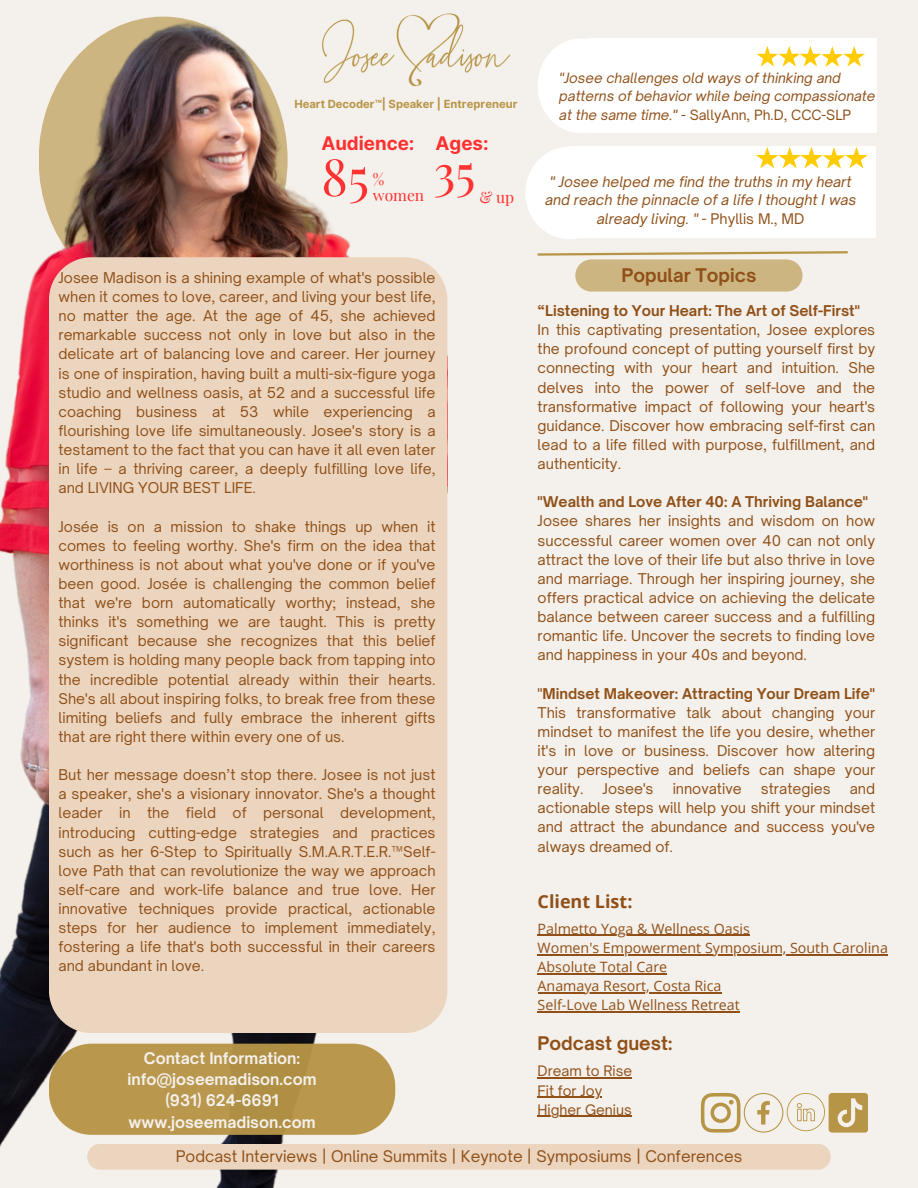
<style>
.page{position:relative;width:918px;height:1188px;background:#f4f0eb}
.page>*{position:absolute;margin:0;border:0;box-sizing:border-box;transform-origin:0 0}
.t1{font:51.15px "Playfair Display";color:#ff3131}
.t2{font:48.15px "Playfair Display";color:#ff3131}
.t3{font:700 18.75px "Inter";color:#ff3131}
.t4{font:700 18px "Open Sauce One";color:#905018}
.t5{font:700 18px "Open Sans";color:#905018}
.t6{font:15.6px "Playfair Display";color:#ff3131}
.t7{font:15.45px "Open Sauce One";color:#905018}
.t8{font:700 15.3px "Open Sauce One";color:#f4f0eb}
.t9{font:14.25px/19.2px "Open Sauce One";color:#905018;text-align:justify}
.t10{font:14.25px "Open Sans";color:#905018}
.t11{font:700 14.25px "Open Sauce One";color:#905018}
.t12{font:italic 13.95px/18.8px "Open Sauce One";color:#905018;text-align:center}
.t13{font:13.8px "Open Sauce One";color:#905018}
.t14{font:italic 13.5px/18.8px "Open Sauce One";color:#905018}
.t15{font:700 11.25px "Inter";color:#b79547}
.s1{font-style:normal}
.s2{font-weight:400}
</style>
<div class="page">
<img style="left:0;top:17px;width:396px;height:1171px">
<svg style="left:701px;top:1093px;width:167px;height:39px"></svg>
<div style="left:49px;top:257px;width:398px;height:776px;background:#ebd5bf"></div>
<hr style="left:538px;top:935px;width:212px;height:1px;background:#905018">
<hr style="left:538px;top:954px;width:350px;height:1px;background:#905018">
<hr style="left:538px;top:973px;width:129px;height:1px;background:#905018">
<hr style="left:538px;top:992px;width:184px;height:1px;background:#905018">
<hr style="left:538px;top:1011px;width:202px;height:1px;background:#905018">
<div style="left:538px;top:39px;width:86px;height:94px;background:#fff;border-radius:50%"></div>
<div style="left:587px;top:39px;width:289px;height:94px;background:#fff"></div>
<svg style="left:756px;top:46px;width:109px;height:21px"></svg>
<div style="left:525px;top:147px;width:89px;height:92px;background:#fff;border-radius:50%"></div>
<div style="left:569px;top:147px;width:307px;height:91px;background:#fff"></div>
<svg style="left:756px;top:147px;width:112px;height:22px"></svg>
<img style="left:316px;top:13px;width:195px;height:83px">
<svg style="left:537px;top:251px;width:311px;height:41px"></svg>
<div style="left:87px;top:1144px;width:744px;height:26px;background:#ebd5bf;border-radius:13px"></div>
<hr style="left:538px;top:1078px;width:94px;height:1px;background:#905018">
<hr style="left:538px;top:1097px;width:64px;height:1px;background:#905018">
<hr style="left:538px;top:1116px;width:94px;height:1px;background:#905018">
<svg style="left:49px;top:1044px;width:346px;height:91px;background:#b79851"></svg>
<p class="t15" style="left:294px;top:97px;width:225px">Heart Decoder™| Speaker | Entrepreneur</p>
<p class="t3" style="left:321px;top:132px;width:95px">Audience:</p>
<p class="t1" style="left:321px;top:141px;width:49px">85</p>
<p class="t6" style="left:373px;top:168px;width:13px">%</p>
<p class="t6" style="left:373px;top:184px;width:53px">women</p>
<p class="t3" style="left:436px;top:132px;width:55px">Ages:</p>
<p class="t2" style="left:434px;top:137px;width:43px">35</p>
<p class="t6" style="left:479px;top:186px;width:36px">&amp; up</p>
<p class="t9" style="left:59px;top:268px;width:379px">Josee Madison is a shining example of what's possible when it comes to love, career, and living your best life, no matter the age. At the age of 45, she achieved remarkable success not only in love but also in the delicate art of balancing love and career. Her journey is one of inspiration, having built a multi-six-figure yoga studio and wellness oasis, at 52 and a successful life coaching business at 53 while experiencing a flourishing love life simultaneously. Josee's story is a testament to the fact that you can have it all even later in life – a thriving career, a deeply fulfilling love life, and LIVING YOUR BEST LIFE.</p>
<p class="t9" style="left:59px;top:517px;width:379px">Josée is on a mission to shake things up when it comes to feeling worthy. She's firm on the idea that worthiness is not about what you've done or if you've been good. Josée is challenging the common belief that we're born automatically worthy; instead, she thinks it's something we are taught. This is pretty significant because she recognizes that this belief system is holding many people back from tapping into the incredible potential already within their hearts.<br>She's all about inspiring folks, to break free from these limiting beliefs and fully embrace the inherent gifts that are right there within every one of us.</p>
<p class="t9" style="left:59px;top:765px;width:379px">But her message doesn’t stop there. Josee is not just a speaker, she's a visionary innovator. She's a thought leader in the field of personal development, introducing cutting-edge strategies and practices such as her 6-Step to Spiritually S.M.A.R.T.E.R.™Self&shy;love Path that can revolutionize the way we approach self-care and work-life balance and true love. Her innovative techniques provide practical, actionable steps for her audience to implement immediately, fostering a life that's both successful in their careers and abundant in love.</p>
<p class="t8" style="left:144px;top:1048px;width:158px">Contact Information:</p>
<p class="t8" style="left:128px;top:1070px;width:190px">info@joseemadison.com</p>
<p class="t8" style="left:165px;top:1091px;width:115px">(931) 624-6691</p>
<p class="t8" style="left:129px;top:1112px;width:188px">www.joseemadison.com</p>
<p class="t14" style="left:559px;top:68px;width:318px">"Josee challenges old ways of thinking and patterns of behavior while being compassionate at the same time." - <span class="s1">SallyAnn, Ph.D, CCC-SLP</span></p>
<p class="t12" style="left:545px;top:172px;width:313px">" Josee helped me find the truths in my heart and reach the pinnacle of a life I thought I was already living. " <span class="s1">- Phyllis M., MD</span></p>
<p class="t4" style="left:621px;top:264px;width:136px">Popular Topics</p>
<p class="t11" style="left:538px;top:302px;width:324px">“Listening to Your Heart: The Art of Self-First"</p>
<p class="t9" style="left:538px;top:320px;width:339px">In this captivating presentation, Josee explores the profound concept of putting yourself first by connecting with your heart and intuition. She delves into the power of self-love and the transformative impact of following your heart's guidance. Discover how embracing self-first can lead to a life filled with purpose, fulfillment, and authenticity.</p>
<p class="t11" style="left:538px;top:493px;width:332px">"Wealth and Love After 40: A Thriving Balance"</p>
<p class="t9" style="left:538px;top:511px;width:339px">Josee shares her insights and wisdom on how successful career women over 40 can not only attract the love of their life but also thrive in love and marriage. Through her inspiring journey, she offers practical advice on achieving the delicate balance between career success and a fulfilling romantic life. Uncover the secrets to finding love and happiness in your 40s and beyond.</p>
<p class="t11" style="left:538px;top:684px;width:339px"><span class="s2">"</span>Mindset Makeover: Attracting Your Dream Life"</p>
<p class="t9" style="left:538px;top:703px;width:339px">This transformative talk about changing your mindset to manifest the life you desire, whether it's in love or business. Discover how altering your perspective and beliefs can shape your reality.</p>
<p class="t9" style="left:603px;top:779px;width:52px">Josee's</p>
<p class="t9" style="left:673px;top:779px;width:71px">innovative</p>
<p class="t9" style="left:761px;top:779px;width:71px">strategies</p>
<p class="t9" style="left:538px;top:779px;width:339px;text-indent:312px">and actionable steps will help you shift your mindset and attract the abundance and success you've always dreamed of.</p>
<p class="t5" style="left:538px;top:888px;width:96px">Client List:</p>
<p class="t10" style="left:538px;top:919px;width:214px">Palmetto Yoga &amp; Wellness Oasis</p>
<p class="t10" style="left:538px;top:938px;width:352px">Women's Empowerment Symposium, South Carolina</p>
<p class="t10" style="left:538px;top:957px;width:131px">Absolute Total Care</p>
<p class="t10" style="left:538px;top:976px;width:185px">Anamaya Resort, Costa Rica</p>
<p class="t10" style="left:538px;top:995px;width:204px">Self-Love Lab Wellness Retreat</p>
<p class="t4" style="left:538px;top:1032px;width:136px">Podcast guest:</p>
<p class="t13" style="left:538px;top:1063px;width:96px">Dream to Rise</p>
<p class="t13" style="left:538px;top:1082px;width:66px">Fit for Joy</p>
<p class="t13" style="left:538px;top:1101px;width:96px">Higher Genius</p>
<p class="t7" style="left:176px;top:1146px;width:568px">Podcast Interviews | Online Summits | Keynote | Symposiums | Conferences</p>
</div>
